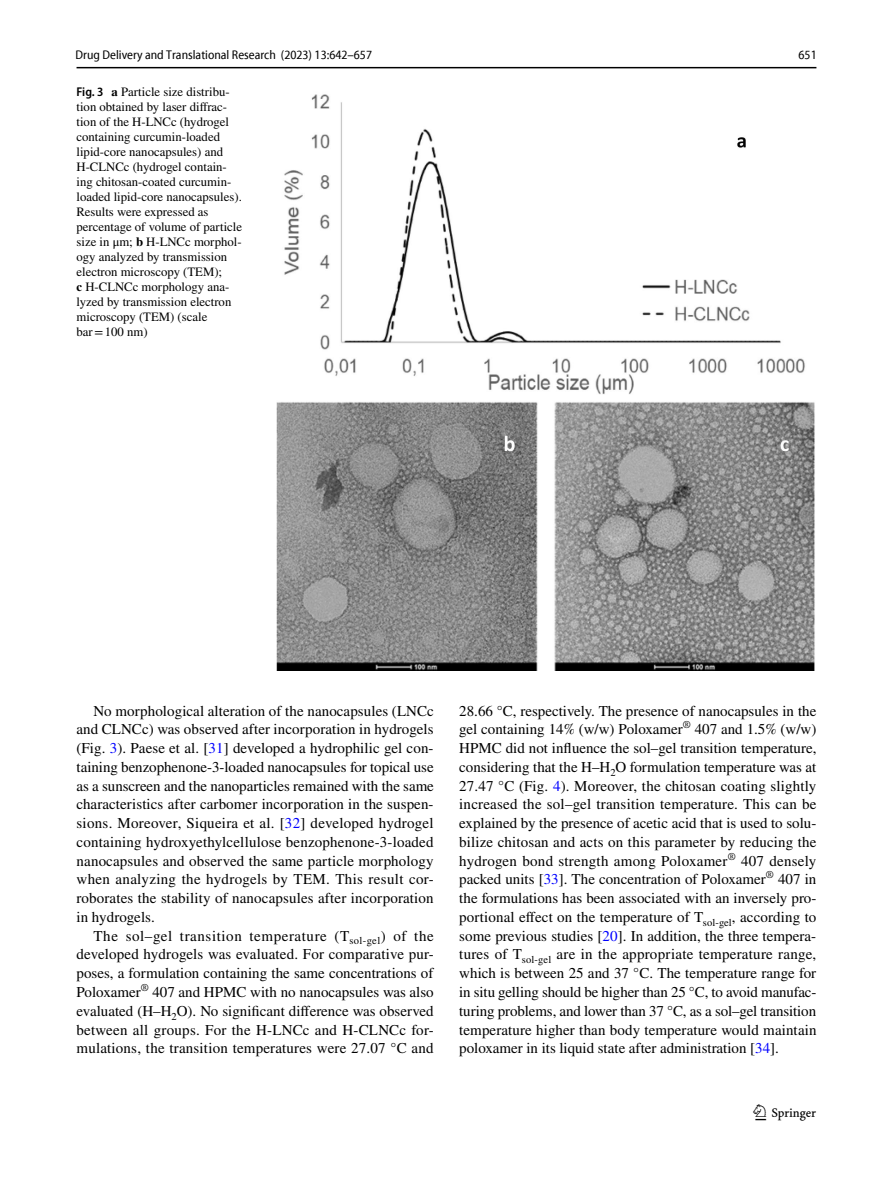
<style>
.page{position:relative;width:893px;height:1187px;background:#fff}
.page>*{position:absolute;margin:0;border:0;box-sizing:border-box;transform-origin:0 0}
.t1{font:22.5px "Springnew Regular 3";color:#000}
.t2{font:15px/18.8px "STIX";letter-spacing:.01em;color:#000;text-align:justify}
.t3{font:12.75px/15px "STIX";color:#000}
.t4{font:semi-condensed 12.75px "Myriad Pro Unic";color:#000}
.s1{font-family:"Myriad Pro";font-weight:600;font-stretch:semi-condensed}
.s2{font-weight:700}
.s3{color:#00f}
</style>
<div class="page">
<hr style="left:77px;top:67px;width:739px;height:1px;background:#000">
<img style="left:276px;top:94px;width:539px;height:576px">
<p class="t4" style="left:76px;top:50px;width:298px">Drug Delivery and Translational Research (2023) 13:642–657</p>
<p class="t4" style="left:799px;top:50px;width:20px">651</p>
<p class="t3" style="left:77px;top:85px;width:167px"><span class="s1">Fig. 3</span> <span class="s2">a</span> Particle size distribu&shy;tion obtained by laser diffrac&shy;tion of the H-LNCc (hydrogel containing curcumin-loaded lipid-core nanocapsules) and<br>H-CLNCc (hydrogel contain&shy;ing chitosan-coated curcumin&shy;loaded lipid-core nanocapsules).<br>Results were expressed as percentage of volume of particle size in μm; <span class="s2">b</span> H-LNCc morphol&shy;ogy analyzed by transmission electron microscopy (TEM);<br><span class="s2">c</span> H-CLNCc morphology ana&shy;lyzed by transmission electron microscopy (TEM) (scale bar=100 nm)</p>
<p class="t2" style="left:77px;top:702px;width:359px;text-indent:17px">No morphological alteration of the nanocapsules (LNCc and CLNCc) was observed after incorporation in hydrogels (Fig. <span class="s3">3</span>). Paese et al. [<span class="s3">31</span>] developed a hydrophilic gel con&shy;taining benzophenone-3-loaded nanocapsules for topical use as a sunscreen and the nanoparticles remained with the same characteristics after carbomer incorporation in the suspen&shy;sions. Moreover, Siqueira et al. [<span class="s3">32</span>] developed hydrogel containing hydroxyethylcellulose benzophenone-3-loaded nanocapsules and observed the same particle morphology when analyzing the hydrogels by TEM. This result cor&shy;roborates the stability of nanocapsules after incorporation in hydrogels.</p>
<p class="t2" style="left:77px;top:927px;width:359px;text-indent:17px">The sol–gel transition temperature (T<sub>sol-gel</sub>) of the developed hydrogels was evaluated. For comparative pur&shy;poses, a formulation containing the same concentrations of Poloxamer<sup>®</sup> 407 and HPMC with no nanocapsules was also evaluated (H–H<sub>2</sub>O). No significant difference was observed between all groups. For the H-LNCc and H-CLNCc for&shy;mulations, the transition temperatures were 27.07 °C and</p>
<p class="t2" style="left:459px;top:702px;width:359px">28.66 °C, respectively. The presence of nanocapsules in the gel containing 14% (w/w) Poloxamer<sup>®</sup> 407 and 1.5% (w/w)<br>HPMC did not influence the sol–gel transition temperature, considering that the H–H<sub>2</sub>O formulation temperature was at 27.47 °C (Fig. <span class="s3">4</span>). Moreover, the chitosan coating slightly increased the sol–gel transition temperature. This can be explained by the presence of acetic acid that is used to solu&shy;bilize chitosan and acts on this parameter by reducing the hydrogen bond strength among Poloxamer<sup>®</sup> 407 densely packed units [<span class="s3">33</span>]. The concentration of Poloxamer<sup>®</sup> 407 in the formulations has been associated with an inversely pro&shy;portional effect on the temperature of T<sub>sol-gel</sub>, according to some previous studies [<span class="s3">20</span>]. In addition, the three tempera&shy;tures of T<sub>sol-gel</sub> are in the appropriate temperature range, which is between 25 and 37 °C. The temperature range for in situ gelling should be higher than 25 °C, to avoid manufac&shy;turing problems, and lower than 37 °C, as a sol–gel transition temperature higher than body temperature would maintain poloxamer in its liquid state after administration [<span class="s3">34</span>].</p>
<h1 class="t1" style="left:755px;top:1104px;width:62px">1 3</h1>
</div>
